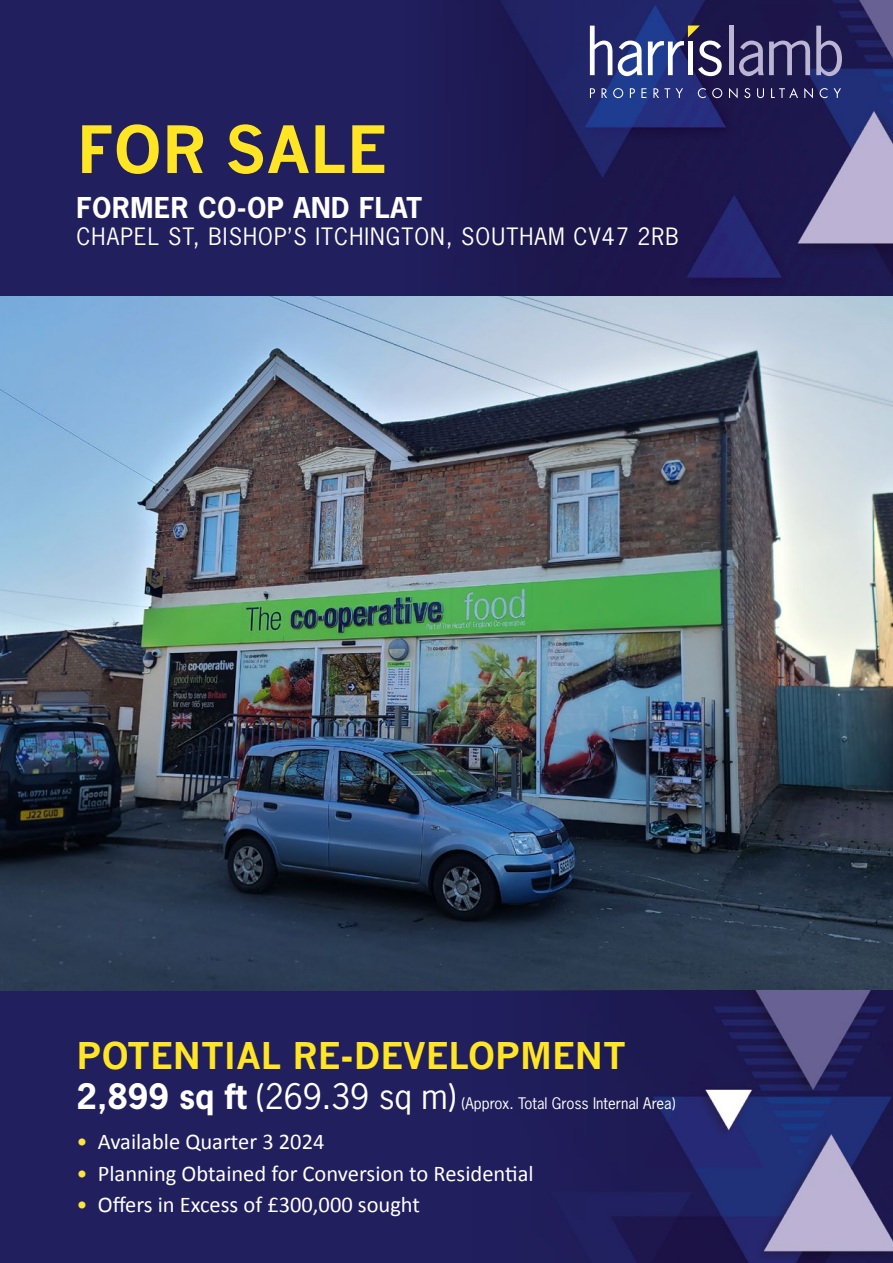
<style>
.page{position:relative;width:893px;height:1263px;background:#fff}
.page>*{position:absolute;margin:0;border:0;box-sizing:border-box;transform-origin:0 0}
.t1{font:700 63.9px "News Gothic";color:#ffe524}
.t2{font:700 36px "News Gothic";color:#ffe524}
.t3{font:700 27px "News Gothic Std";letter-spacing:.02em;color:#fff}
.t4{font:22.5px "Calibri";color:#fff}
.t5{font:22.5px "News Gothic Std";letter-spacing:.05em;color:#fff}
.t6{font:15px "News Gothic Std";color:#fff}
.s1{font-weight:700;font-size:33px}
.s2{font-size:33px}
.s3{color:#ffe539}
</style>
<div class="page">
<div style="left:0;top:0;width:893px;height:297px;background:#211f5e"></div>
<div style="left:0;top:991px;width:893px;height:272px;background:#211f5e"></div>
<img style="left:405px;top:0;width:488px;height:297px">
<svg style="left:590px;top:26px;width:22px;height:49px"></svg>
<svg style="left:618px;top:41px;width:24px;height:35px"></svg>
<div style="left:729px;top:26px;width:5px;height:49px;background:#bbb4d3"></div>
<svg style="left:739px;top:41px;width:71px;height:35px;background:#5a5480"></svg>
<svg style="left:816px;top:26px;width:26px;height:50px"></svg>
<svg style="left:648px;top:26px;width:74px;height:50px;background:#5a608d"></svg>
<svg style="left:590px;top:88px;width:5px;height:10px"></svg>
<svg style="left:601px;top:88px;width:6px;height:10px"></svg>
<svg style="left:613px;top:88px;width:10px;height:10px"></svg>
<svg style="left:630px;top:88px;width:5px;height:10px"></svg>
<svg style="left:641px;top:88px;width:5px;height:10px"></svg>
<svg style="left:653px;top:88px;width:17px;height:10px"></svg>
<svg style="left:676px;top:88px;width:7px;height:10px"></svg>
<svg style="left:698px;top:88px;width:8px;height:10px"></svg>
<svg style="left:712px;top:88px;width:10px;height:10px"></svg>
<svg style="left:729px;top:88px;width:9px;height:10px"></svg>
<svg style="left:744px;top:88px;width:6px;height:10px"></svg>
<svg style="left:757px;top:88px;width:7px;height:10px"></svg>
<svg style="left:771px;top:88px;width:27px;height:10px"></svg>
<svg style="left:804px;top:88px;width:9px;height:10px"></svg>
<svg style="left:819px;top:88px;width:8px;height:10px"></svg>
<svg style="left:834px;top:88px;width:7px;height:10px"></svg>
<img style="left:0;top:297px;width:893px;height:694px">
<img style="left:604px;top:991px;width:289px;height:272px">
<h1 class="t1" style="left:77px;top:111px;width:312px">FOR SALE</h1>
<p class="t3" style="left:77px;top:190px;width:347px">FORMER CO-OP AND FLAT</p>
<p class="t5" style="left:77px;top:223px;width:604px">CHAPEL ST, BISHOP’S ITCHINGTON, SOUTHAM CV47 2RB</p>
<h2 class="t2" style="left:77px;top:1034px;width:551px">POTENTIAL RE-DEVELOPMENT</h2>
<p class="t6" style="left:77px;top:1093px;width:601px"><span class="s1">2,899 sq ft</span> <span class="s2">(269.39 sq m)</span> (Approx. Total Gross Internal Area)</p>
<p class="t4" style="left:77px;top:1128px;width:249px"><span class="s3">•</span> Available Quarter 3 2024</p>
<p class="t4" style="left:77px;top:1159px;width:459px"><span class="s3">•</span> Planning Obtained for Conversion to Residential</p>
<p class="t4" style="left:77px;top:1190px;width:345px"><span class="s3">•</span> Offers in Excess of £300,000 sought</p>
</div>
